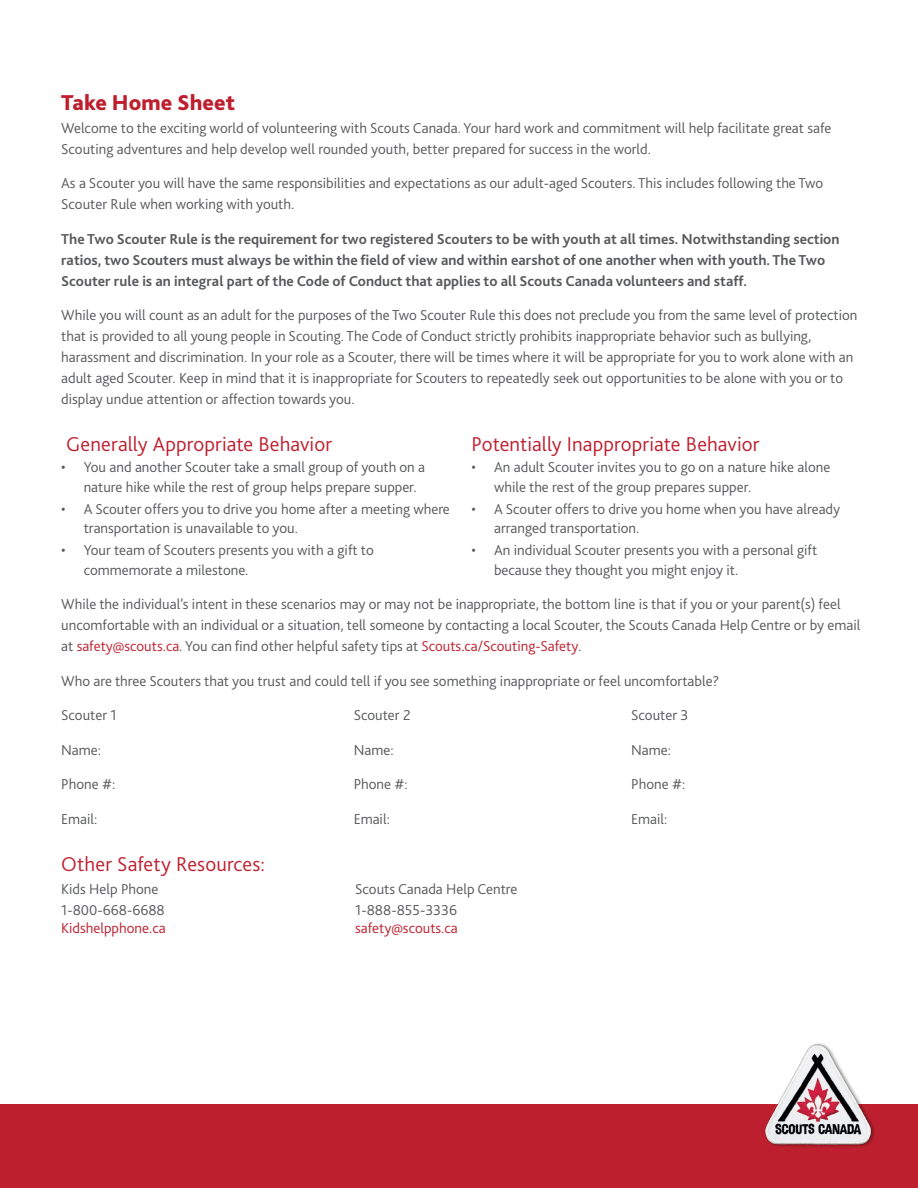
<style>
.page{position:relative;width:918px;height:1188px;background:#fff}
.page>*{position:absolute;margin:0;border:0;box-sizing:border-box;transform-origin:0 0}
.Heading_2{font:800 22.5px "Bliss 2";color:#be1f2e}
.Heading_3{font:300 21px "Bliss 2";letter-spacing:.005em;color:#be1f2e}
.Body{font:300 15px/21px "Bliss 2";color:#57585a}
.Body-2{font:700 15px/21px "Bliss 2";color:#57585a}
.Body-3{font:300 15px "Bliss 2";color:#be1f2e}
.s1{color:#be1f2e}
</style>
<div class="page">
<div style="left:0;top:1104px;width:918px;height:84px;background:#be1f2e"></div>
<img style="left:765px;top:1043px;width:110px;height:104px">
<p class="Heading_2" style="left:61px;top:89px;width:175px">Take Home Sheet</p>
<p class="Body" style="left:61px;top:117px;width:772px">Welcome to the exciting world of volunteering with Scouts Canada. Your hard work and commitment will help facilitate great safe<br>Scouting adventures and help develop well rounded youth, better prepared for success in the world.</p>
<p class="Body" style="left:61px;top:172px;width:763px">As a Scouter you will have the same responsibilities and expectations as our adult-aged Scouters. This includes following the Two<br>Scouter Rule when working with youth.</p>
<p class="Body-2" style="left:61px;top:228px;width:780px">The Two Scouter Rule is the requirement for two registered Scouters to be with youth at all times. Notwithstanding section ratios, two Scouters must always be within the field of view and within earshot of one another when with youth. The Two<br>Scouter rule is an integral part of the Code of Conduct that applies to all Scouts Canada volunteers and staff.</p>
<p class="Body" style="left:61px;top:304px;width:798px">While you will count as an adult for the purposes of the Two Scouter Rule this does not preclude you from the same level of protection that is provided to all young people in Scouting. The Code of Conduct strictly prohibits inappropriate behavior such as bullying, harassment and discrimination. In your role as a Scouter, there will be times where it will be appropriate for you to work alone with an adult aged Scouter. Keep in mind that it is inappropriate for Scouters to repeatedly seek out opportunities to be alone with you or to display undue attention or affection towards you.</p>
<p class="Heading_3" style="left:66px;top:431px;width:267px">Generally Appropriate Behavior</p>
<p class="Body" style="left:84px;top:457px;width:343px;line-height:19.5px;text-indent:-22px">• You and another Scouter take a small group of youth on a nature hike while the rest of group helps prepare supper.</p>
<p class="Body" style="left:84px;top:499px;width:368px;line-height:19.5px;text-indent:-22px">• A Scouter offers you to drive you home after a meeting where transportation is unavailable to you.</p>
<p class="Body" style="left:84px;top:540px;width:292px;line-height:19.5px;text-indent:-22px">• Your team of Scouters presents you with a gift to commemorate a milestone.</p>
<p class="Heading_3" style="left:472px;top:431px;width:289px">Potentially Inappropriate Behavior</p>
<p class="Body" style="left:494px;top:457px;width:338px;line-height:19.5px;text-indent:-22px">• An adult Scouter invites you to go on a nature hike alone while the rest of the group prepares supper.</p>
<p class="Body" style="left:494px;top:499px;width:348px;line-height:19.5px;text-indent:-22px">• A Scouter offers to drive you home when you have already arranged transportation.</p>
<p class="Body" style="left:494px;top:540px;width:325px;line-height:19.5px;text-indent:-22px">• An individual Scouter presents you with a personal gift because they thought you might enjoy it.</p>
<p class="Body" style="left:61px;top:593px;width:801px">While the individual’s intent in these scenarios may or may not be inappropriate, the bottom line is that if you or your parent(s) feel uncomfortable with an individual or a situation, tell someone by contacting a local Scouter, the Scouts Canada Help Centre or by email at <span class="s1">safety@scouts.ca</span>. You can find other helpful safety tips at <span class="s1">Scouts.ca/Scouting-Safety</span>.</p>
<p class="Body" style="left:61px;top:670px;width:660px">Who are three Scouters that you trust and could tell if you see something inappropriate or feel uncomfortable?</p>
<p class="Body" style="left:61px;top:704px;width:57px">Scouter 1</p>
<p class="Body" style="left:354px;top:704px;width:58px">Scouter 2</p>
<p class="Body" style="left:631px;top:704px;width:59px">Scouter 3</p>
<p class="Body" style="left:61px;top:739px;width:41px">Name:</p>
<p class="Body" style="left:354px;top:739px;width:41px">Name:</p>
<p class="Body" style="left:631px;top:739px;width:41px">Name:</p>
<p class="Body" style="left:61px;top:773px;width:56px">Phone #:</p>
<p class="Body" style="left:354px;top:773px;width:56px">Phone #:</p>
<p class="Body" style="left:631px;top:773px;width:56px">Phone #:</p>
<p class="Body" style="left:61px;top:808px;width:38px">Email:</p>
<p class="Body" style="left:354px;top:808px;width:38px">Email:</p>
<p class="Body" style="left:631px;top:808px;width:38px">Email:</p>
<p class="Heading_3" style="left:61px;top:851px;width:205px">Other Safety Resources:</p>
<p class="Body" style="left:61px;top:878px;width:99px">Kids Help Phone</p>
<p class="Body" style="left:355px;top:878px;width:164px">Scouts Canada Help Centre</p>
<p class="Body" style="left:61px;top:899px;width:105px">1-800-668-6688</p>
<p class="Body" style="left:355px;top:899px;width:103px">1-888-855-3336</p>
<p class="Body-3" style="left:61px;top:918px;width:106px">Kidshelpphone.ca</p>
<p class="Body-3" style="left:355px;top:918px;width:104px">safety@scouts.ca</p>
</div>
